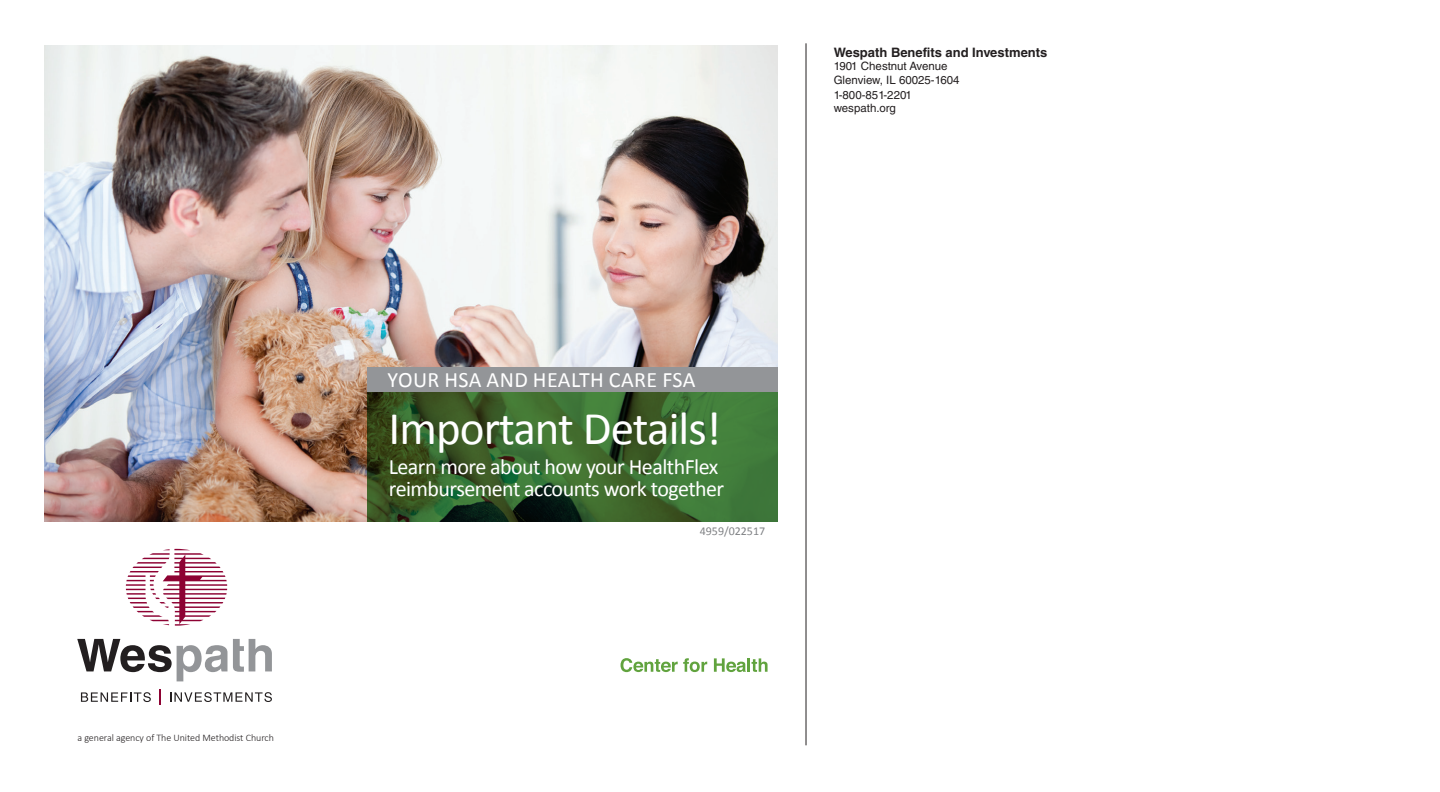
<style>
.page{position:relative;width:1440px;height:792px;background:#fff}
.page>*{position:absolute;margin:0;border:0;box-sizing:border-box;transform-origin:0 0}
.t1{font:47px "Calibri";letter-spacing:-.02em;color:#fff}
.t2{font:22px/22px "Calibri";letter-spacing:-.025em;color:#fff}
.t3{font:22px "Calibri";letter-spacing:.02em;color:#fff}
.t4{font:700 13px "Helvetica LT Std";color:#231f20}
.t5{font:12px "Calibri";color:#808285}
.t6{font:11.6px/13.8px "Helvetica LT Std";color:#231f20}
.t7{font:300 10px "Calibri";letter-spacing:-.005em;color:#231f20}
</style>
<div class="page">
<img style="left:44px;top:45px;width:734px;height:476px">
<svg style="left:367px;top:392px;width:410px;height:129px;background:#39632c"></svg>
<div style="left:367px;top:367px;width:410px;height:25px;background:#939598"></div>
<hr style="left:806px;top:43px;width:1px;height:702px;background:#231f20">
<svg style="left:621px;top:658px;width:86px;height:14px"></svg>
<svg style="left:714px;top:658px;width:54px;height:14px"></svg>
<svg style="left:77px;top:639px;width:150px;height:42px"></svg>
<svg style="left:233px;top:639px;width:39px;height:33px"></svg>
<svg style="left:81px;top:692px;width:70px;height:10px"></svg>
<svg style="left:170px;top:692px;width:102px;height:10px"></svg>
<svg style="left:160px;top:689px;width:1px;height:15px"></svg>
<svg style="left:126px;top:549px;width:101px;height:77px"></svg>
<p class="t7" style="left:78px;top:731px;width:198px">a general agency of The United Methodist Church</p>
<p class="t4" style="left:834px;top:44px;width:215px">Wespath Benefits and Investments</p>
<p class="t6" style="left:834px;top:59px;width:128px">1901 Chestnut Avenue<br>Glenview, IL 60025-1604<br>1-800-851-2201 wespath.org</p>
<h2 class="t3" style="left:388px;top:366px;width:310px">YOUR HSA AND HEALTH CARE FSA</h2>
<h1 class="t1" style="left:389px;top:399px;width:334px">Important Details!</h1>
<h2 class="t2" style="left:389px;top:456px;width:337px">Learn more about how your HealthFlex reimbursement accounts work together</h2>
<p class="t5" style="left:700px;top:523px;width:67px">4959/022517</p>
</div>
